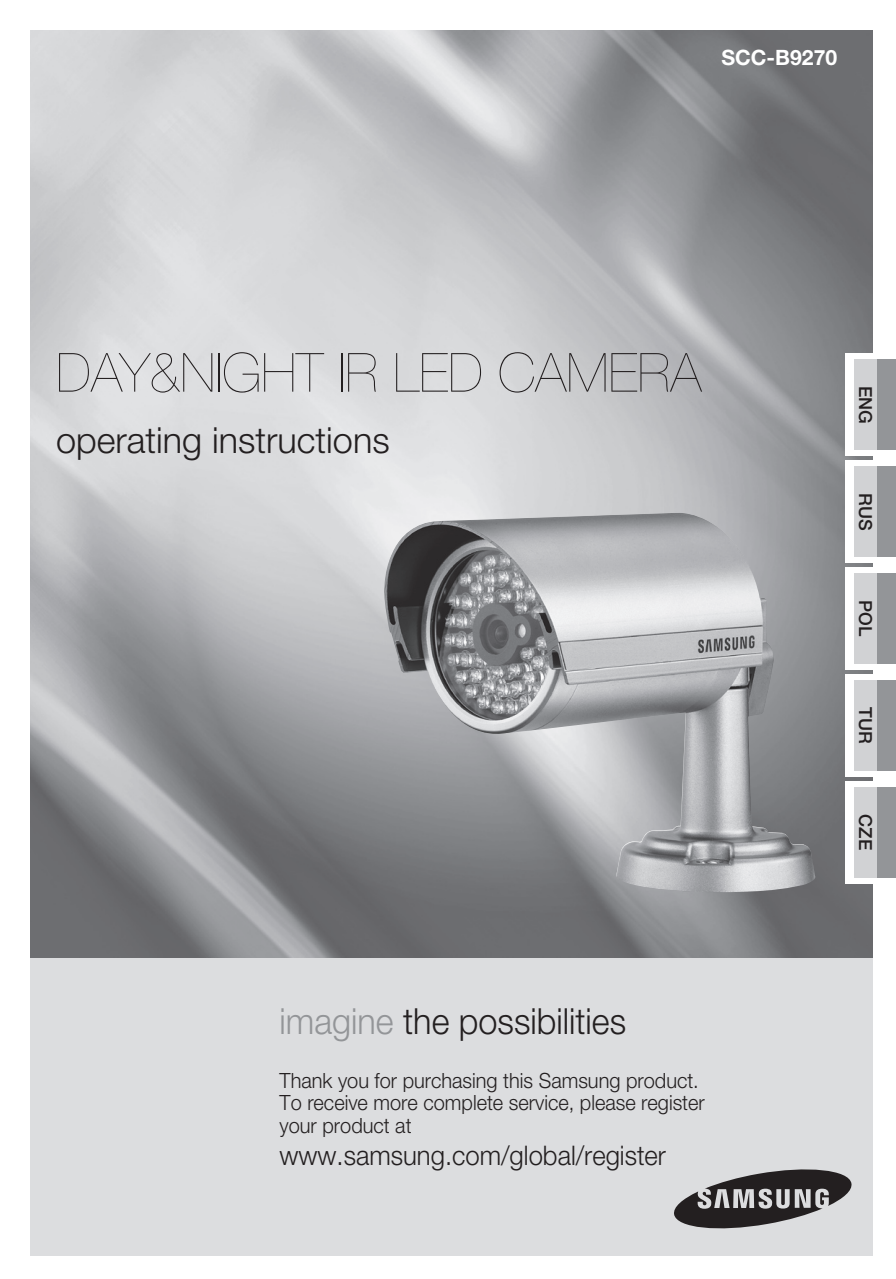
<style>
.page{position:relative;width:896px;height:1279px;background:#fff}
.page>*{position:absolute;margin:0;border:0;box-sizing:border-box;transform-origin:0 0}
.t1{font:200 54px "Helvetica Neue";color:#231f20}
.t2{font:300 36px "Helvetica Neue";color:#231f20;scale:.95 1}
.t3{font:300 36px "Helvetica Neue";color:#231f20}
.t4{font:300 27px "Helvetica Neue";color:#231f20;scale:.95 1}
.t5{font:700 21.3px "Helvetica Neue";color:#fff}
.t6{font:300 21px/22.5px "Helvetica Neue";color:#231f20;scale:.95 1}
.t7{font:500 18px "Helvetica Neue";color:#231f20}
.s1{color:#939598}
</style>
<div class="page">
<div style="left:31px;top:957px;width:841px;height:298px;background:#dcdddf"></div>
<img style="left:31px;top:31px;width:841px;height:926px">
<svg style="left:674px;top:1169px;width:178px;height:60px"></svg>
<div style="left:845px;top:354px;width:50px;height:102px;background:#fff"></div>
<div style="left:853px;top:360px;width:42px;height:90px;background:#d1d2d4"></div>
<div style="left:877px;top:360px;width:18px;height:90px;background:#939598"></div>
<div style="left:845px;top:460px;width:50px;height:102px;background:#fff"></div>
<div style="left:853px;top:466px;width:42px;height:90px;background:#d1d2d4"></div>
<div style="left:877px;top:466px;width:18px;height:90px;background:#939598"></div>
<div style="left:845px;top:567px;width:50px;height:102px;background:#fff"></div>
<div style="left:853px;top:573px;width:42px;height:90px;background:#d1d2d4"></div>
<div style="left:877px;top:573px;width:18px;height:90px;background:#939598"></div>
<div style="left:845px;top:674px;width:50px;height:102px;background:#fff"></div>
<div style="left:853px;top:680px;width:42px;height:90px;background:#d1d2d4"></div>
<div style="left:877px;top:680px;width:18px;height:90px;background:#939598"></div>
<div style="left:845px;top:781px;width:50px;height:102px;background:#fff"></div>
<div style="left:853px;top:787px;width:42px;height:90px;background:#d1d2d4"></div>
<div style="left:877px;top:787px;width:18px;height:90px;background:#939598"></div>
<img style="left:383px;top:512px;width:434px;height:381px">
<p class="t5" style="left:721px;top:44px;width:117px">SCC-B9270</p>
<p class="t1" style="left:56px;top:341px;width:647px">DAY&amp;NIGHT IR LED CAMERA</p>
<p class="t3" style="left:56px;top:418px;width:335px">operating instructions</p>
<p class="t2" style="left:279px;top:998px;width:366px"><span class="s1">imagine</span> the possibilities</p>
<p class="t6" style="left:279px;top:1068px;width:449px">Thank you for purchasing this Samsung product.<br>To receive more complete service, please register your product at</p>
<p class="t4" style="left:279px;top:1138px;width:408px">www.samsung.com/global/register</p>
<p class="t7" style="left:876px;top:386px;width:39px;rotate:90deg">ENG</p>
<p class="t7" style="left:876px;top:493px;width:39px;rotate:90deg">RUS</p>
<p class="t7" style="left:876px;top:600px;width:38px;rotate:90deg">POL</p>
<p class="t7" style="left:876px;top:707px;width:38px;rotate:90deg">TUR</p>
<p class="t7" style="left:876px;top:814px;width:37px;rotate:90deg">CZE</p>
</div>
